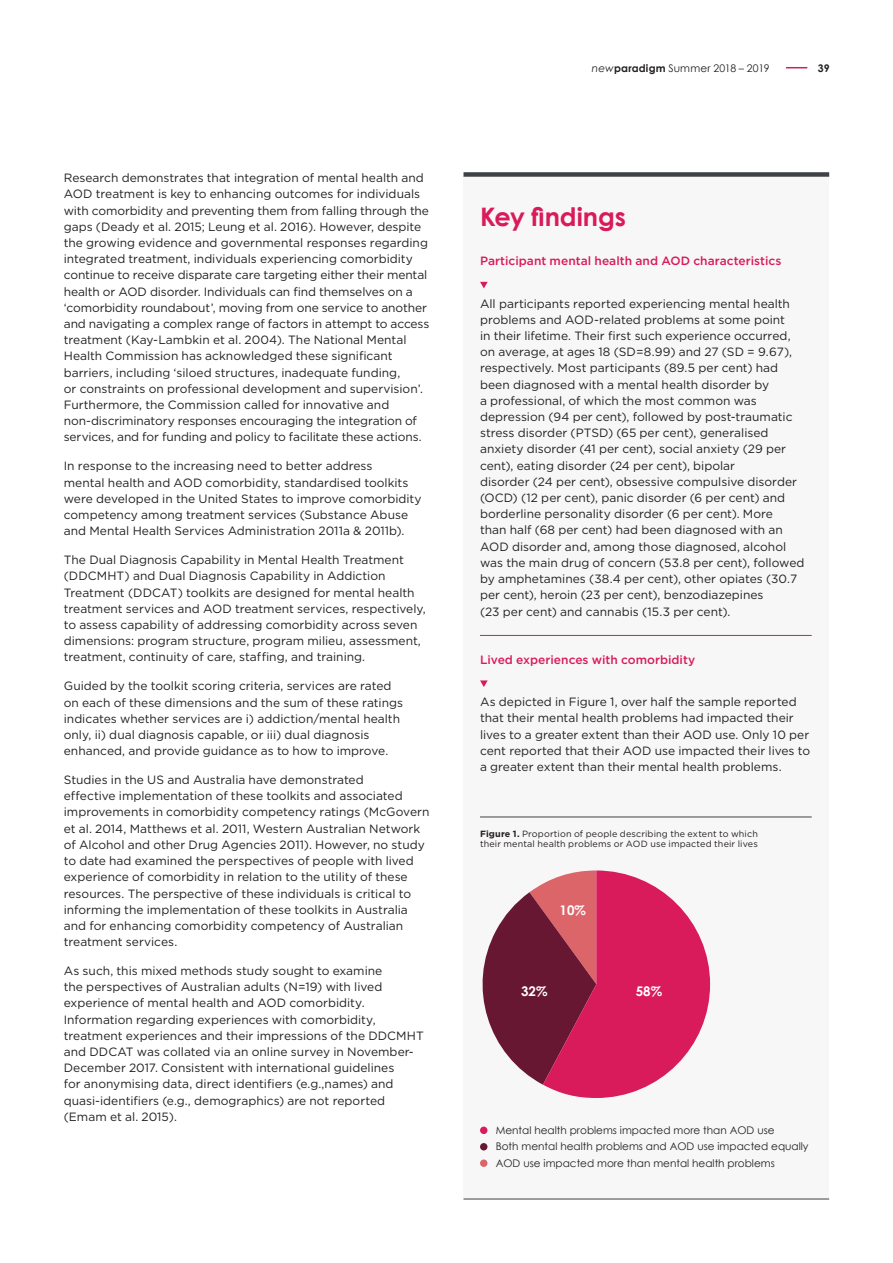
<style>
.page{position:relative;width:893px;height:1263px;background:#fff}
.page>*{position:absolute;margin:0;border:0;box-sizing:border-box;transform-origin:0 0}
.Findings_heading{font:700 25.5px "Century Gothic";letter-spacing:-.005em;color:#d91a5b}
.t1{font:700 13.35px "Century Gothic";color:#fff}
.Body_Copy{font:12px/16.2px "Gotham HTF";color:#231f20}
.Subheads{font:500 12px "Gotham HTF";color:#d91a5b}
.t2{font:10.5px/16.5px "Century Gothic";color:#231f20}
.t3{font:700 10.5px "Century Gothic";color:#231f20}
.Contributors__Captio{font:9px/10.8px "Gotham HTF";letter-spacing:.015em;color:#231f20}
.s1{font-style:italic}
.s2{font-weight:700}
</style>
<div class="page">
<div style="left:463px;top:177px;width:366px;height:1022px;background:#f7f7f8"></div>
<svg style="left:786px;top:67px;width:21px;height:1px"></svg>
<svg style="left:480px;top:282px;width:8px;height:6px"></svg>
<svg style="left:480px;top:680px;width:8px;height:7px"></svg>
<div style="left:463px;top:172px;width:366px;height:5px;background:#3e4146"></div>
<hr style="left:463px;top:1199px;width:366px;height:1px;background:#3e4146">
<hr style="left:480px;top:635px;width:332px;height:1px;background:#d91a5b">
<hr style="left:480px;top:817px;width:332px;height:1px;background:#3e4146">
<svg style="left:482px;top:870px;width:228px;height:228px"></svg>
<div style="left:480px;top:1126px;width:7px;height:8px;background:#d91a5b;border-radius:50%"></div>
<div style="left:480px;top:1143px;width:7px;height:7px;background:#681732;border-radius:50%"></div>
<div style="left:480px;top:1159px;width:7px;height:8px;background:#dc656a;border-radius:50%"></div>
<p class="Body_Copy" style="left:64px;top:170px;width:367px">Research demonstrates that integration of mental health and AOD treatment is key to enhancing outcomes for individuals with comorbidity and preventing them from falling through the gaps (Deady et al. 2015; Leung et al. 2016). However, despite the growing evidence and governmental responses regarding integrated treatment, individuals experiencing comorbidity continue to receive disparate care targeting either their mental health or AOD disorder. Individuals can find themselves on a ‘comorbidity roundabout’, moving from one service to another and navigating a complex range of factors in attempt to access treatment (Kay-Lambkin et al. 2004). The National Mental Health Commission has acknowledged these significant barriers, including ‘siloed structures, inadequate funding,<br>or constraints on professional development and supervision’.<br>Furthermore, the Commission called for innovative and non-discriminatory responses encouraging the integration of services, and for funding and policy to facilitate these actions.</p>
<p class="Body_Copy" style="left:64px;top:458px;width:359px">In response to the increasing need to better address<br>mental health and AOD comorbidity, standardised toolkits were developed in the United States to improve comorbidity competency among treatment services (Substance Abuse and Mental Health Services Administration 2011a &amp; 2011b).</p>
<p class="Body_Copy" style="left:64px;top:552px;width:364px">The Dual Diagnosis Capability in Mental Health Treatment (DDCMHT) and Dual Diagnosis Capability in Addiction Treatment (DDCAT) toolkits are designed for mental health treatment services and AOD treatment services, respectively, to assess capability of addressing comorbidity across seven dimensions: program structure, program milieu, assessment, treatment, continuity of care, staffing, and training.</p>
<p class="Body_Copy" style="left:64px;top:678px;width:341px">Guided by the toolkit scoring criteria, services are rated on each of these dimensions and the sum of these ratings indicates whether services are i) addiction/mental health only, ii) dual diagnosis capable, or iii) dual diagnosis enhanced, and provide guidance as to how to improve.</p>
<p class="Body_Copy" style="left:64px;top:771px;width:367px">Studies in the US and Australia have demonstrated<br>effective implementation of these toolkits and associated improvements in comorbidity competency ratings (McGovern et al. 2014, Matthews et al. 2011, Western Australian Network of Alcohol and other Drug Agencies 2011). However, no study to date had examined the perspectives of people with lived experience of comorbidity in relation to the utility of these resources. The perspective of these individuals is critical to informing the implementation of these toolkits in Australia and for enhancing comorbidity competency of Australian treatment services.</p>
<p class="Body_Copy" style="left:64px;top:962px;width:361px">As such, this mixed methods study sought to examine<br>the perspectives of Australian adults (N=19) with lived experience of mental health and AOD comorbidity.<br>Information regarding experiences with comorbidity, treatment experiences and their impressions of the DDCMHT and DDCAT was collated via an online survey in November-December 2017. Consistent with international guidelines<br>for anonymising data, direct identifiers (e.g.,names) and quasi-identifiers (e.g., demographics) are not reported (Emam et al. 2015).</p>
<p class="t2" style="left:592px;top:59px;width:179px"><span class="s1">new</span><span class="s2">paradigm</span> Summer 2018 – 2019</p>
<p class="t3" style="left:818px;top:61px;width:13px">39</p>
<p class="Findings_heading" style="left:480px;top:201px;width:147px">Key findings</p>
<p class="Subheads" style="left:480px;top:254px;width:303px">Participant mental health and AOD characteristics</p>
<p class="Body_Copy" style="left:480px;top:295px;width:326px">All participants reported experiencing mental health problems and AOD-related problems at some point<br>in their lifetime. Their first such experience occurred, on average, at ages 18 (SD=8.99) and 27 (SD = 9.67), respectively. Most participants (89.5 per cent) had been diagnosed with a mental health disorder by<br>a professional, of which the most common was depression (94 per cent), followed by post-traumatic stress disorder (PTSD) (65 per cent), generalised anxiety disorder (41 per cent), social anxiety (29 per cent), eating disorder (24 per cent), bipolar<br>disorder (24 per cent), obsessive compulsive disorder (OCD) (12 per cent), panic disorder (6 per cent) and borderline personality disorder (6 per cent). More<br>than half (68 per cent) had been diagnosed with an AOD disorder and, among those diagnosed, alcohol was the main drug of concern (53.8 per cent), followed by amphetamines (38.4 per cent), other opiates (30.7 per cent), heroin (23 per cent), benzodiazepines<br>(23 per cent) and cannabis (15.3 per cent).</p>
<p class="Subheads" style="left:480px;top:653px;width:217px">Lived experiences with comorbidity</p>
<p class="Body_Copy" style="left:480px;top:694px;width:332px">As depicted in Figure 1, over half the sample reported that their mental health problems had impacted their lives to a greater extent than their AOD use. Only 10 per cent reported that their AOD use impacted their lives to a greater extent than their mental health problems.</p>
<p class="Contributors__Captio" style="left:480px;top:828px;width:279px"><span class="s2">Figure 1.</span> Proportion of people describing the extent to which their mental health problems or AOD use impacted their lives</p>
<p class="t1" style="left:560px;top:902px;width:28px">10%</p>
<p class="t1" style="left:521px;top:983px;width:28px">32%</p>
<p class="t1" style="left:636px;top:983px;width:28px">58%</p>
<p class="t2" style="left:496px;top:1121px;width:314px">Mental health problems impacted more than AOD use<br>Both mental health problems and AOD use impacted equally<br>AOD use impacted more than mental health problems</p>
</div>
